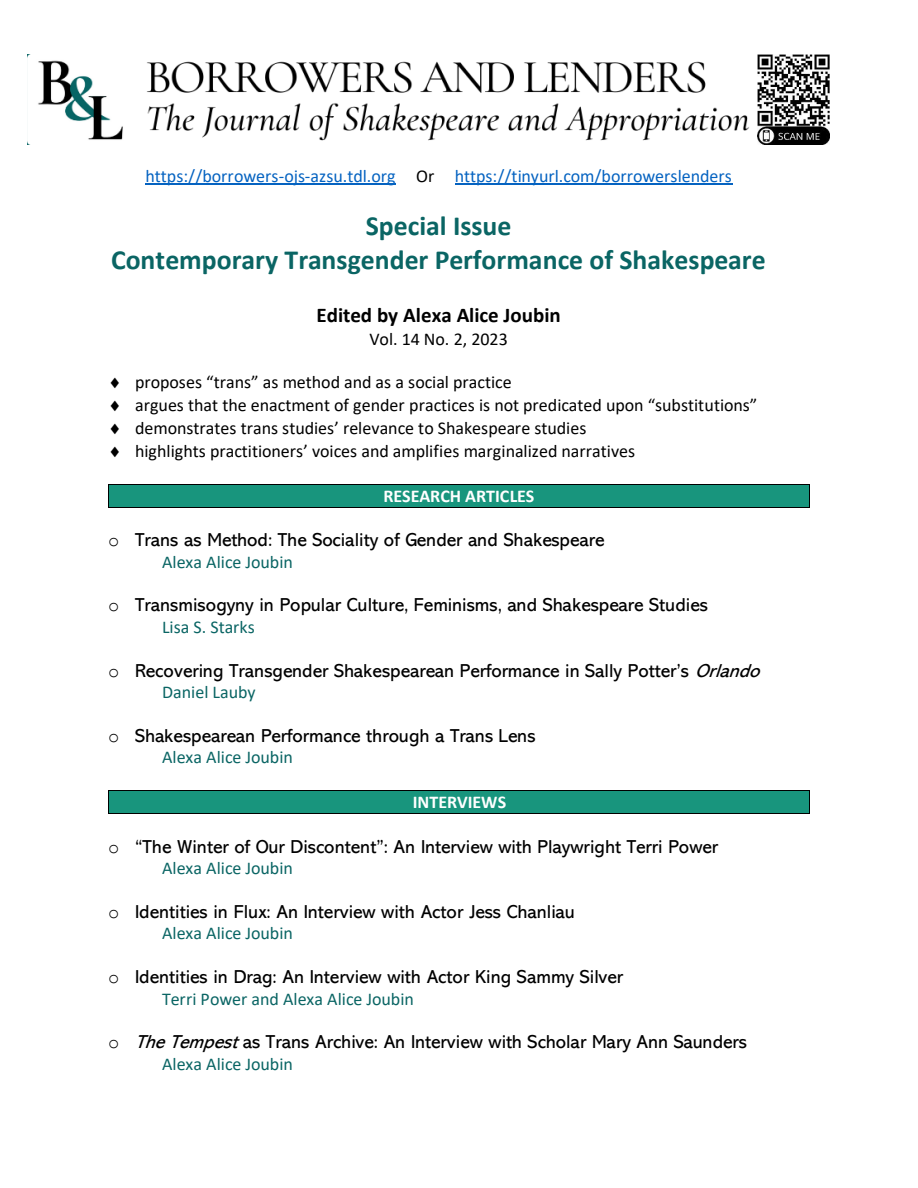
<style>
.page{position:relative;width:918px;height:1188px;background:#fff}
.page>*{position:absolute;margin:0;border:0;box-sizing:border-box;transform-origin:0 0}
.t1{font:700 27.75px "Calibri";color:#0a6564}
.t2{font:700 21px "Calibri";color:#000}
.t3{font:18.75px "Abadi";color:#000}
.t4{font:18px "Calibri";color:#000}
.t5{font:18px "Calibri";color:#0a6564}
.t6{font:18px "Calibri";letter-spacing:-.005em;color:#0563c1}
.t7{font:700 18px "Calibri";color:#fff}
.s1{color:#000}
.s2{font-family:"Courier New"}
.s3{font-style:italic}
</style>
<div class="page">
<img style="left:27px;top:54px;width:802px;height:90px">
<hr style="left:146px;top:183px;width:250px;height:2px;background:#0563c1">
<hr style="left:455px;top:183px;width:277px;height:2px;background:#0563c1">
<div style="left:109px;top:485px;width:701px;height:22px;background:#18957d"></div>
<hr style="left:109px;top:484px;width:701px;height:1px;background:#000">
<svg style="left:108px;top:484px;width:1px;height:24px"></svg>
<hr style="left:109px;top:507px;width:701px;height:1px;background:#000">
<div style="left:109px;top:791px;width:701px;height:22px;background:#18957d"></div>
<hr style="left:109px;top:790px;width:701px;height:1px;background:#000">
<svg style="left:108px;top:790px;width:1px;height:24px"></svg>
<hr style="left:109px;top:813px;width:701px;height:1px;background:#000">
<p class="t6" style="left:146px;top:168px;width:588px">https://borrowers-ojs-azsu.tdl.org <span class="s1">Or</span> https://tinyurl.com/borrowerslenders</p>
<p class="t1" style="left:366px;top:214px;width:147px">Special Issue</p>
<p class="t1" style="left:111px;top:248px;width:656px">Contemporary Transgender Performance of Shakespeare</p>
<p class="t2" style="left:317px;top:306px;width:246px">Edited by Alexa Alice Joubin</p>
<p class="t4" style="left:370px;top:331px;width:140px">Vol. 14 No. 2, 2023</p>
<p class="t4" style="left:108px;top:375px;width:405px">◻ proposes “trans” as method and as a social practice</p>
<p class="t4" style="left:108px;top:398px;width:651px">◻ argues that the enactment of gender practices is not predicated upon “substitutions”</p>
<p class="t4" style="left:108px;top:421px;width:480px">◻ demonstrates trans studies’ relevance to Shakespeare studies</p>
<p class="t4" style="left:108px;top:444px;width:529px">◻ highlights practitioners’ voices and amplifies marginalized narratives</p>
<p class="t7" style="left:383px;top:488px;width:152px">RESEARCH ARTICLES</p>
<p class="t3" style="left:108px;top:530px;width:498px"><span class="s2">o</span> Trans as Method: The Sociality of Gender and Shakespeare</p>
<p class="t5" style="left:162px;top:554px;width:132px">Alexa Alice Joubin</p>
<p class="t3" style="left:108px;top:595px;width:601px"><span class="s2">o</span> Transmisogyny in Popular Culture, Feminisms, and Shakespeare Studies</p>
<p class="t5" style="left:162px;top:620px;width:94px">Lisa S. Starks</p>
<p class="t3" style="left:108px;top:660px;width:658px"><span class="s2">o</span> Recovering Transgender Shakespearean Performance in Sally Potter’s <span class="s3">Orlando</span></p>
<p class="t5" style="left:162px;top:685px;width:95px">Daniel Lauby</p>
<p class="t3" style="left:108px;top:725px;width:429px"><span class="s2">o</span> Shakespearean Performance through a Trans Lens</p>
<p class="t5" style="left:162px;top:750px;width:132px">Alexa Alice Joubin</p>
<p class="t7" style="left:413px;top:795px;width:95px">INTERVIEWS</p>
<p class="t3" style="left:108px;top:836px;width:612px"><span class="s2">o</span> “The Winter of Our Discontent”: An Interview with Playwright Terri Power</p>
<p class="t5" style="left:162px;top:861px;width:132px">Alexa Alice Joubin</p>
<p class="t3" style="left:108px;top:901px;width:468px"><span class="s2">o</span> Identities in Flux: An Interview with Actor Jess Chanliau</p>
<p class="t5" style="left:162px;top:926px;width:132px">Alexa Alice Joubin</p>
<p class="t3" style="left:108px;top:966px;width:517px"><span class="s2">o</span> Identities in Drag: An Interview with Actor King Sammy Silver</p>
<p class="t5" style="left:162px;top:991px;width:253px">Terri Power and Alexa Alice Joubin</p>
<p class="t3" style="left:108px;top:1031px;width:641px"><span class="s2">o</span> <span class="s3">TheTempest</span>as Trans Archive: An Interview with Scholar Mary Ann Saunders</p>
<p class="t5" style="left:162px;top:1056px;width:132px">Alexa Alice Joubin</p>
</div>
